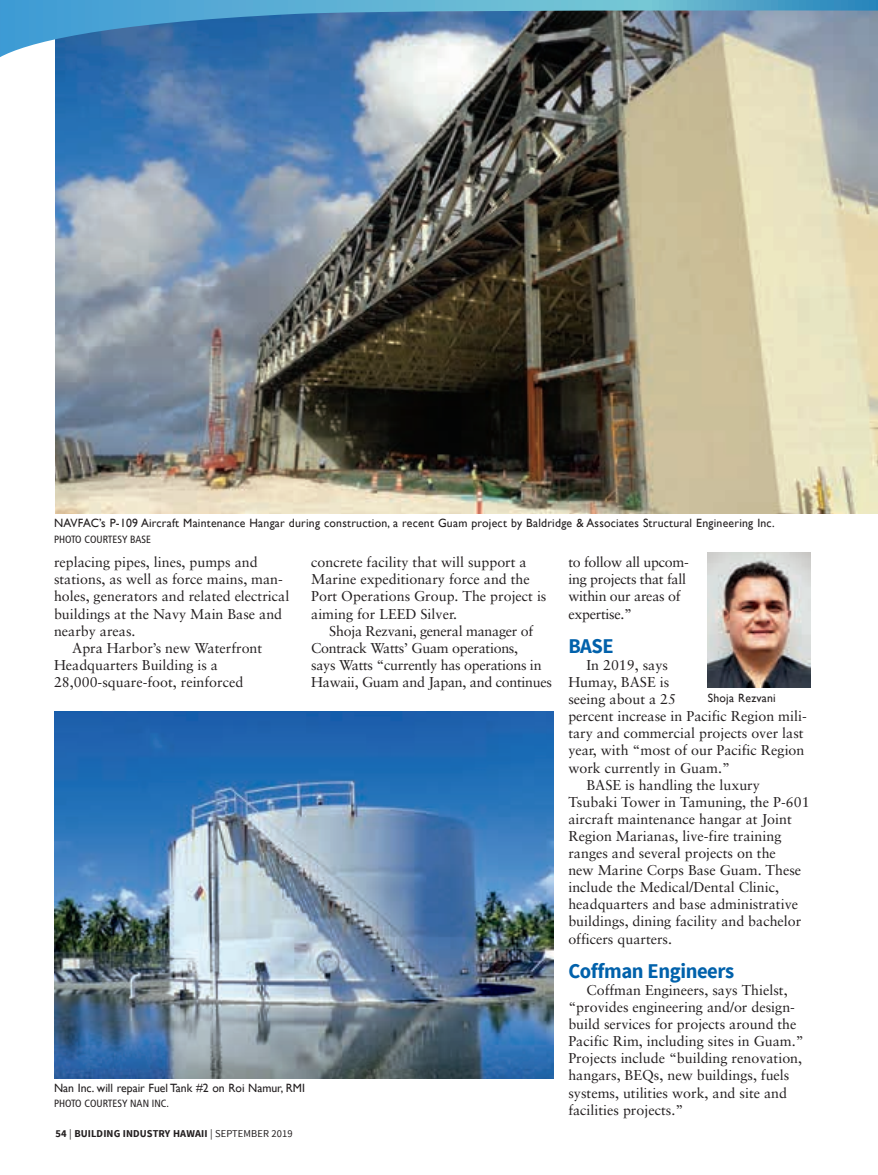
<style>
.page{position:relative;width:878px;height:1175px;background:#fff}
.page>*{position:absolute;margin:0;border:0;box-sizing:border-box;transform-origin:0 0}
.t1{font:700 21px "Source Sans Pro";letter-spacing:-.02em;color:#0161ab}
.t2{font:14.25px/17.1px "Sabon";color:#231f20}
.t3{font:14.25px/17.1px "Sabon";letter-spacing:-.02em;color:#231f20}
.t4{font:12px "Gill Sans";letter-spacing:.02em;color:#231f20}
.t5{font:12px "Gill Sans";color:#231f20}
.t6{font:700 10.5px "Source Sans Pro";letter-spacing:.01em;color:#231f20}
.t7{font:condensed 10.5px "Frutiger";color:#231f20}
.s1{font-weight:400}
</style>
<div class="page">
<img style="left:55px;top:57px;width:823px;height:457px">
<img style="left:707px;top:552px;width:103px;height:135px">
<img style="left:54px;top:711px;width:499px;height:367px">
<svg style="left:0;top:0;width:878px;height:57px;background:#5e8aab"></svg>
<p class="t4" style="left:54px;top:515px;width:722px">NAVFAC’s P-109 Aircraft Maintenance Hangar during construction, a recent Guam project by Baldridge &amp; Associates Structural Engineering Inc.</p>
<p class="t7" style="left:54px;top:533px;width:98px">PHOTO COURTESY BASE</p>
<p class="t2" style="left:54px;top:553px;width:205px">replacing pipes, lines, pumps and</p>
<p class="t2" style="left:54px;top:570px;width:230px">stations, as well as force mains, man-</p>
<p class="t2" style="left:54px;top:588px;width:237px">holes, generators and related electrical</p>
<p class="t2" style="left:54px;top:605px;width:230px">buildings at the Navy Main Base and</p>
<p class="t2" style="left:54px;top:622px;width:83px">nearby areas.</p>
<p class="t2" style="left:72px;top:639px;width:192px">Apra Harbor’s new Waterfront</p>
<p class="t2" style="left:54px;top:656px;width:165px">Headquarters Building is a</p>
<p class="t2" style="left:54px;top:673px;width:191px">28,000-square-foot, reinforced</p>
<p class="t2" style="left:311px;top:553px;width:237px">concrete facility that will support a Marine expeditionary force and the Port Operations Group. The project is aiming for LEED Silver.</p>
<p class="t3" style="left:311px;top:622px;width:242px;text-indent:18px">Shoja Rezvani, general manager of Contrack Watts’ Guam operations,<br>says Watts “currently has operations in Hawaii, Guam and Japan, and continues</p>
<p class="t5" style="left:54px;top:1080px;width:252px">Nan Inc. will repair Fuel Tank #2 on Roi Namur, RMI</p>
<p class="t7" style="left:54px;top:1097px;width:116px">PHOTO COURTESY NAN INC.</p>
<p class="t6" style="left:56px;top:1126px;width:239px">54 <span class="s1">|</span> BUILDING INDUSTRY HAWAII <span class="s1">| SEPTEMBER 2019</span></p>
<p class="t3" style="left:568px;top:553px;width:122px">to follow all upcom&shy;ing projects that fall within our areas of expertise.”</p>
<h1 class="t1" style="left:568px;top:632px;width:47px">BASE</h1>
<p class="t2" style="left:586px;top:656px;width:83px">In 2019, says</p>
<p class="t2" style="left:568px;top:673px;width:102px">Humay, BASE is</p>
<p class="t2" style="left:568px;top:690px;width:109px">seeing about a 25</p>
<p class="t2" style="left:568px;top:707px;width:240px">percent increase in Pacific Region mili-</p>
<p class="t2" style="left:568px;top:724px;width:237px">tary and commercial projects over last</p>
<p class="t2" style="left:568px;top:741px;width:237px">year, with “most of our Pacific Region</p>
<p class="t2" style="left:568px;top:759px;width:163px">work currently in Guam.”</p>
<p class="t2" style="left:586px;top:776px;width:175px">BASE is handling the luxury</p>
<p class="t2" style="left:568px;top:793px;width:243px">Tsubaki Tower in Tamuning, the P-601</p>
<p class="t2" style="left:568px;top:810px;width:225px">aircraft maintenance hangar at Joint</p>
<p class="t2" style="left:568px;top:827px;width:214px">Region Marianas, live-fire training</p>
<p class="t2" style="left:568px;top:844px;width:209px">ranges and several projects on the</p>
<p class="t2" style="left:568px;top:861px;width:234px">new Marine Corps Base Guam. These</p>
<p class="t2" style="left:568px;top:878px;width:212px">include the Medical/Dental Clinic,</p>
<p class="t2" style="left:568px;top:895px;width:231px">headquarters and base administrative</p>
<p class="t2" style="left:568px;top:912px;width:234px">buildings, dining facility and bachelor</p>
<p class="t2" style="left:568px;top:930px;width:105px">officers quarters.</p>
<h1 class="t1" style="left:568px;top:957px;width:167px">Coffman Engineers</h1>
<p class="t2" style="left:568px;top:981px;width:237px;text-indent:18px">Coffman Engineers, says Thielst, “provides engineering and/or design&shy;build services for projects around the Pacific Rim, including sites in Guam.” Projects include “building renovation, hangars, BEQs, new buildings, fuels systems, utilities work, and site and facilities projects.”</p>
<p class="t4" style="left:707px;top:690px;width:70px">Shoja Rezvani</p>
</div>
